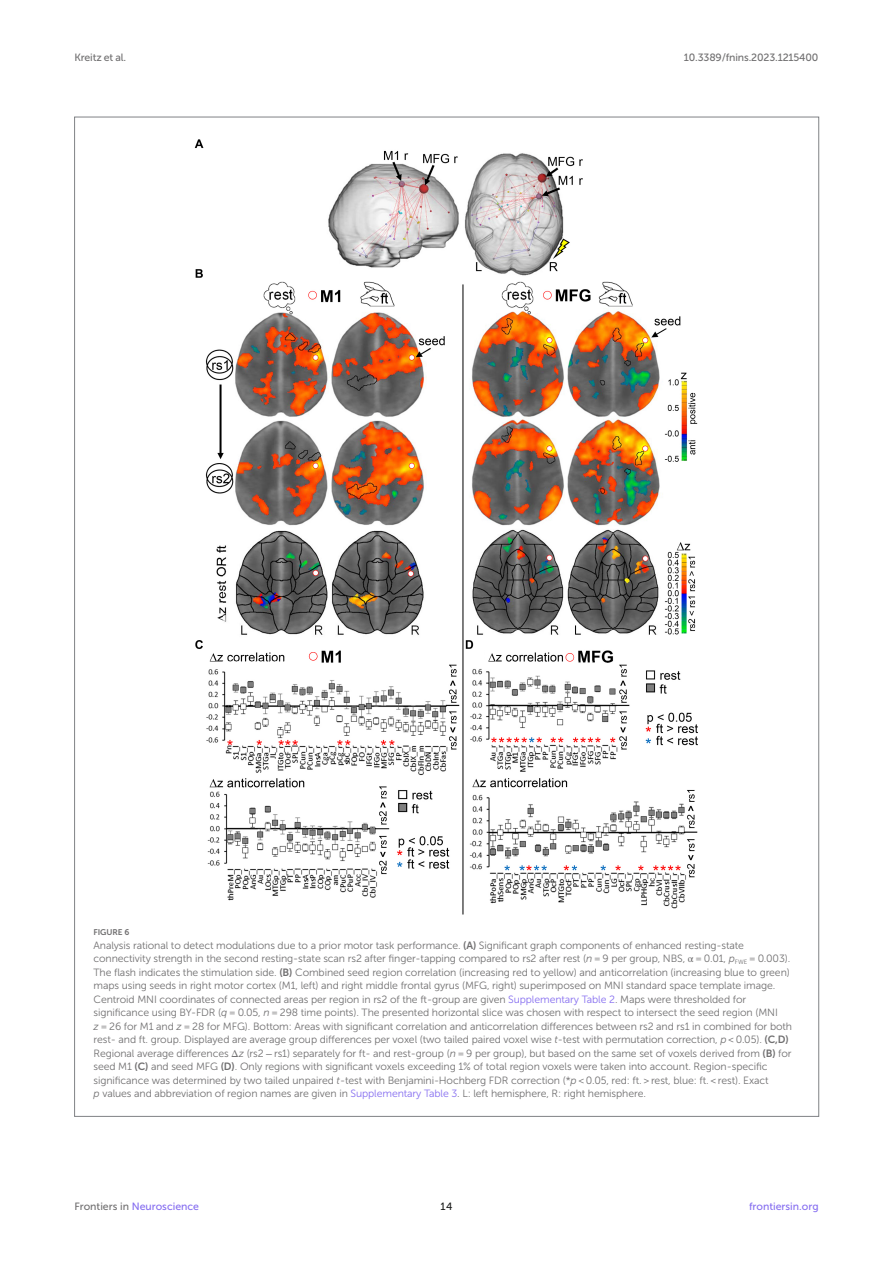
<style>
.page{position:relative;width:893px;height:1263px;background:#fff}
.page>*{position:absolute;margin:0;border:0;box-sizing:border-box;transform-origin:0 0}
.FIG_LEG{font:10.5px/13.5px "Museo Sans 300";letter-spacing:-.01em;color:#706f70}
.t1{font:10.5px "Museo Sans 500";color:#856df0}
.t2{font:10.5px "Museo Sans 500";letter-spacing:-.015em;color:#706f70}
.t3{font:10.5px "Museo Sans 500";color:#1b1c1b}
.FIG_HD{font:8.25px "Museo Sans 700";letter-spacing:-.01em;color:#706f70}
.s1{font-family:"Museo Sans 700"}
.s2{font-style:italic}
.s3{font-family:"STIX General"}
.s4{color:#856df0}
.s5{color:#706f70}
</style>
<div class="page">
<img style="left:194px;top:139px;width:504px;height:776px">
<p class="t2" style="left:74px;top:51px;width:53px">Kreitz et al.</p>
<p class="t2" style="left:684px;top:51px;width:136px">10.3389/fnins.2023.1215400</p>
<p class="FIG_HD" style="left:94px;top:928px;width:37px">FIGURE 6</p>
<p class="FIG_LEG" style="left:94px;top:939px;width:700px">Analysis rational to detect modulations due to a prior motor task performance. <span class="s1">(A)</span> Significant graph components of enhanced resting-state connectivity strength in the second resting-state scan rs2 after finger-tapping compared to rs2 after rest (<span class="s2">n</span> = 9 per group, NBS, <span class="s3">α</span> = 0.01, <span class="s2">p</span><sub>FWE</sub> = 0.003).<br>The flash indicates the stimulation side. <span class="s1">(B)</span> Combined seed region correlation (increasing red to yellow) and anticorrelation (increasing blue to green) maps using seeds in right motor cortex (M1, left) and right middle frontal gyrus (MFG, right) superimposed on MNI standard space template image.<br>Centroid MNI coordinates of connected areas per region in rs2 of the ft-group are given <span class="s4">Supplementary Table 2</span>. Maps were thresholded for significance using BY-FDR (<span class="s2">q</span> = 0.05, <span class="s2">n</span> = 298 time points). The presented horizontal slice was chosen with respect to intersect the seed region (MNI<br><span class="s2">z</span> = 26 for M1 and <span class="s2">z</span> = 28 for MFG). Bottom: Areas with significant correlation and anticorrelation differences between rs2 and rs1 in combined for both rest- and ft. group. Displayed are average group differences per voxel (two tailed paired voxel wise <span class="s2">t</span>-test with permutation correction, <span class="s2">p</span> &lt; 0.05). <span class="s1">(C,D)<br></span>Regional average differences <span class="s3">Δ</span><span class="s2">z</span> (rs2 <span class="s3">−</span> rs1) separately for ft- and rest-group (<span class="s2">n</span> = 9 per group), but based on the same set of voxels derived from <span class="s1">(B)</span> for seed M1 <span class="s1">(C)</span> and seed MFG <span class="s1">(D)</span>. Only regions with significant voxels exceeding 1% of total region voxels were taken into account. Region-specific significance was determined by two tailed unpaired <span class="s2">t</span>-test with Benjamini-Hochberg FDR correction (*<span class="s2">p</span> &lt; 0.05, red: ft. &gt; rest, blue: ft. &lt; rest). Exact<br><span class="s2">p</span> values and abbreviation of region names are given in <span class="s4">Supplementary Table 3</span>. L: left hemisphere, R: right hemisphere.</p>
<p class="t1" style="left:74px;top:1200px;width:126px"><span class="s5">Frontiers in</span> Neuroscience</p>
<p class="t3" style="left:441px;top:1200px;width:13px">14</p>
<p class="t1" style="left:749px;top:1200px;width:71px">frontiersin.org</p>
</div>
